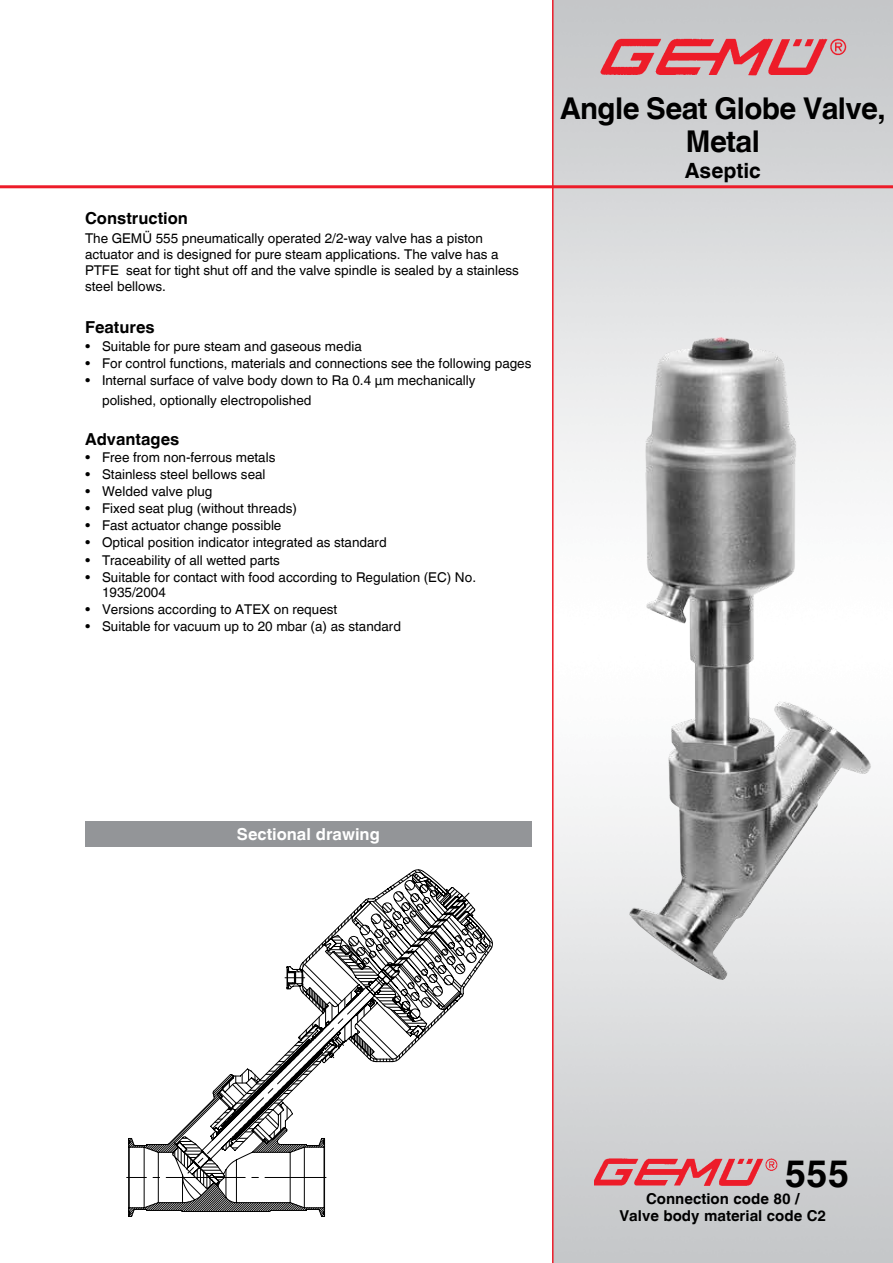
<style>
.page{position:relative;width:893px;height:1263px;background:#fff}
.page>*{position:absolute;margin:0;border:0;box-sizing:border-box;transform-origin:0 0}
.t1{font:700 37.5px "Helvetica World";color:#000}
.t2{font:700 30px/33px "Helvetica World";letter-spacing:-.02em;color:#000;text-align:center}
.t3{font:700 21px "Helvetica World";color:#000}
.t4{font:700 16.5px "Helvetica World";color:#000}
.t5{font:700 16.5px "Helvetica World";color:#fff}
.t6{font:700 15px/16.5px "Helvetica World";color:#000;text-align:center}
.t7{font:13.5px/16.2px "Helvetica World";color:#000}
</style>
<div class="page">
<hr style="left:0;top:185px;width:893px;height:3px;background:#ed1c29">
<hr style="left:552px;top:0;width:2px;height:1263px;background:#ed1c29">
<img style="left:595px;top:33px;width:260px;height:54px">
<img style="left:594px;top:1159px;width:187px;height:34px">
<svg style="left:128px;top:869px;width:365px;height:348px"></svg>
<img style="left:629px;top:337px;width:242px;height:643px">
<div style="left:85px;top:821px;width:447px;height:26px;background:#939598"></div>
<p class="t4" style="left:85px;top:209px;width:104px">Construction</p>
<p class="t7" style="left:85px;top:230px;width:435px">The GEMÜ 555 pneumatically operated 2/2-way valve has a piston actuator and is designed for pure steam applications. The valve has a PTFE seat for tight shut off and the valve spindle is sealed by a stainless steel bellows.</p>
<p class="t4" style="left:85px;top:318px;width:71px">Features</p>
<p class="t7" style="left:85px;top:338px;width:278px">• Suitable for pure steam and gaseous media</p>
<p class="t7" style="left:85px;top:355px;width:448px">• For control functions, materials and connections see the following pages</p>
<p class="t7" style="left:102px;top:370px;width:375px;line-height:19.8px;text-indent:-17px">• Internal surface of valve body down to Ra 0.4 µm mechanically polished, optionally electropolished</p>
<p class="t4" style="left:85px;top:429px;width:96px">Advantages</p>
<p class="t7" style="left:85px;top:449px;width:192px">• Free from non-ferrous metals</p>
<p class="t7" style="left:85px;top:466px;width:182px">• Stainless steel bellows seal</p>
<p class="t7" style="left:85px;top:483px;width:129px">• Welded valve plug</p>
<p class="t7" style="left:85px;top:500px;width:213px">• Fixed seat plug (without threads)</p>
<p class="t7" style="left:85px;top:517px;width:198px">• Fast actuator change possible</p>
<p class="t7" style="left:85px;top:535px;width:303px">• Optical position indicator integrated as standard</p>
<p class="t7" style="left:85px;top:552px;width:196px">• Traceability of all wetted parts</p>
<p class="t7" style="left:102px;top:569px;width:376px;line-height:15px;text-indent:-17px">• Suitable for contact with food according to Regulation (EC) No.<br>1935/2004</p>
<p class="t7" style="left:85px;top:601px;width:254px">• Versions according to ATEX on request</p>
<p class="t7" style="left:85px;top:618px;width:317px">• Suitable for vacuum up to 20 mbar (a) as standard</p>
<h2 class="t2" style="left:560px;top:92px;width:327px">Angle Seat Globe Valve,<br>Metal</h2>
<h3 class="t3" style="left:685px;top:158px;width:78px">Aseptic</h3>
<p class="t5" style="left:237px;top:824px;width:144px">Sectional drawing</p>
<h1 class="t1" style="left:785px;top:1152px;width:66px">555</h1>
<p class="t6" style="left:619px;top:1191px;width:208px">Connection code 80 /<br>Valve body material code C2</p>
</div>
